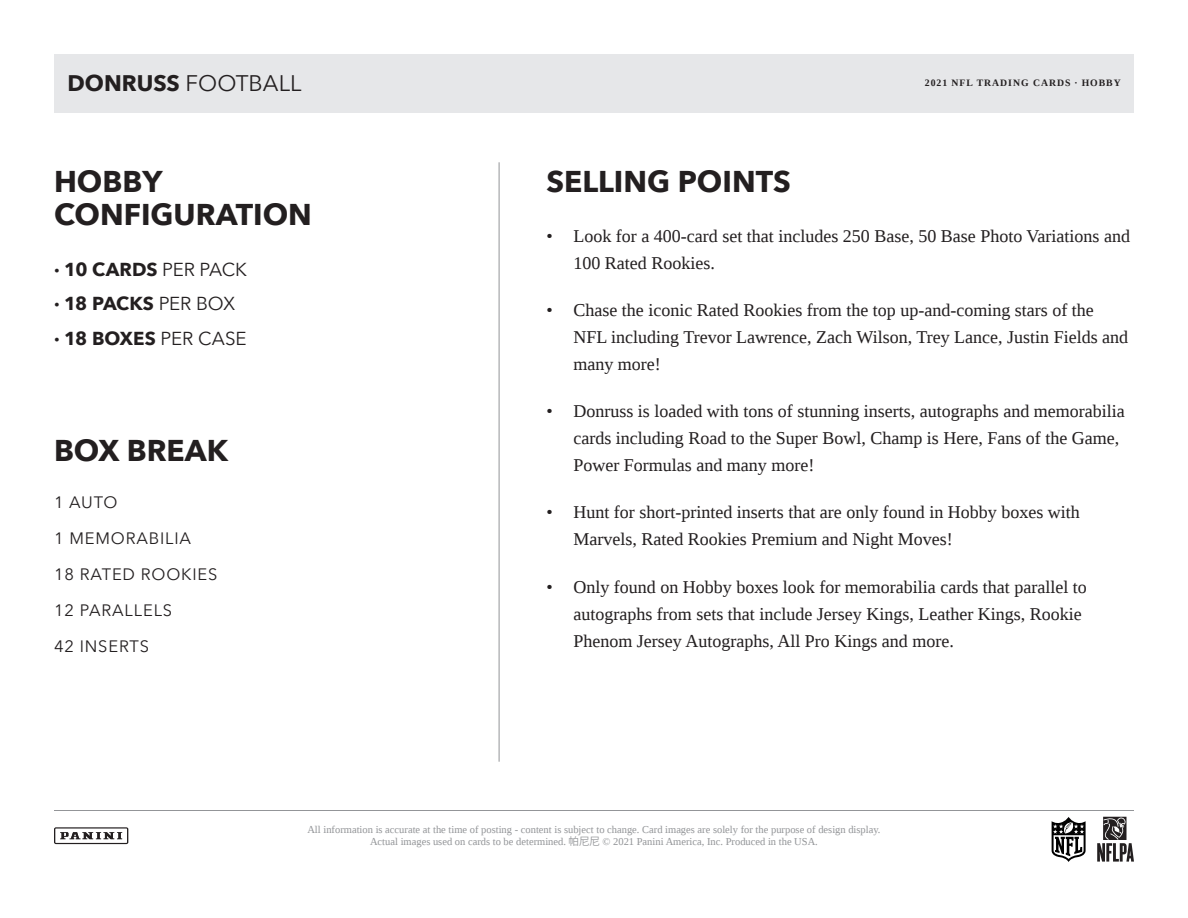
<style>
.page{position:relative;width:1188px;height:918px;background:#fff}
.page>*{position:absolute;margin:0;border:0;box-sizing:border-box;transform-origin:0 0}
.t1{font:700 30px "Avenir Next";color:#231f20}
.t2{font:22.5px "Avenir Next";color:#231f20}
.t3{font:700 18.75px "Avenir Next";letter-spacing:-.005em;color:#231f20}
.t4{font:18px/27px "Liberation Serif";color:#231f20}
.t5{font:16.5px "Avenir Next";letter-spacing:.05em;color:#231f20}
.t6{font:10.5px/12.6px "Liberation Serif";color:#939598;text-align:center}
.t7{font:700 9.75px "Liberation Serif";letter-spacing:.1em;color:#231f20}
.s1{font-weight:700}
.s2{font-weight:400}
.s3{font-family:"Koz Go Pr 6 N"}
</style>
<div class="page">
<hr style="left:54px;top:810px;width:1080px;height:1px;background:#939598">
<svg style="left:54px;top:827px;width:74px;height:17px"></svg>
<svg style="left:1097px;top:817px;width:37px;height:45px"></svg>
<svg style="left:1051px;top:817px;width:35px;height:45px"></svg>
<hr style="left:499px;top:162px;width:1px;height:600px;background:#939598">
<div style="left:54px;top:54px;width:1080px;height:58px;background:#e6e7e9"></div>
<p class="t2" style="left:68px;top:64px;width:236px"><span class="s1">DONRUSS</span> FOOTBALL</p>
<p class="t7" style="left:925px;top:77px;width:198px">2021 NFL TRADING CARDS · HOBBY</p>
<p class="t1" style="left:54px;top:156px;width:110px">HOBBY</p>
<p class="t1" style="left:546px;top:156px;width:246px">SELLING POINTS</p>
<p class="t1" style="left:54px;top:189px;width:259px">CONFIGURATION</p>
<p class="t3" style="left:54px;top:253px;width:194px">· 10 CARDS <span class="s2">PER PACK</span></p>
<p class="t3" style="left:54px;top:287px;width:183px">· 18 PACKS <span class="s2">PER BOX</span></p>
<p class="t3" style="left:54px;top:322px;width:194px">· 18 BOXES <span class="s2">PER CASE</span></p>
<p class="t4" style="left:573px;top:222px;width:558px;text-indent:-27px">• Look for a 400-card set that includes 250 Base, 50 Base Photo Variations and<br>100 Rated Rookies.</p>
<p class="t4" style="left:573px;top:296px;width:556px;text-indent:-27px">• Chase the iconic Rated Rookies from the top up-and-coming stars of the<br>NFL including Trevor Lawrence, Zach Wilson, Trey Lance, Justin Fields and many more!</p>
<p class="t4" style="left:573px;top:398px;width:553px;text-indent:-27px">• Donruss is loaded with tons of stunning inserts, autographs and memorabilia cards including Road to the Super Bowl, Champ is Here, Fans of the Game,<br>Power Formulas and many more!</p>
<p class="t4" style="left:573px;top:499px;width:508px;text-indent:-27px">• Hunt for short-printed inserts that are only found in Hobby boxes with<br>Marvels, Rated Rookies Premium and Night Moves!</p>
<p class="t4" style="left:573px;top:573px;width:515px;text-indent:-27px">• Only found on Hobby boxes look for memorabilia cards that parallel to autographs from sets that include Jersey Kings, Leather Kings, Rookie<br>Phenom Jersey Autographs, All Pro Kings and more.</p>
<p class="t1" style="left:54px;top:425px;width:176px">BOX BREAK</p>
<p class="t5" style="left:54px;top:488px;width:65px">1 AUTO</p>
<p class="t5" style="left:54px;top:524px;width:139px">1 MEMORABILIA</p>
<p class="t5" style="left:54px;top:560px;width:165px">18 RATED ROOKIES</p>
<p class="t5" style="left:54px;top:596px;width:120px">12 PARALLELS</p>
<p class="t5" style="left:54px;top:632px;width:97px">42 INSERTS</p>
<p class="t6" style="left:307px;top:823px;width:575px">All information is accurate at the time of posting - content is subject to change. Card images are solely for the purpose of design display.<br>Actual images used on cards to be determined. <span class="s3">帕尼尼</span> © 2021 Panini America, Inc. Produced in the USA.</p>
</div>
